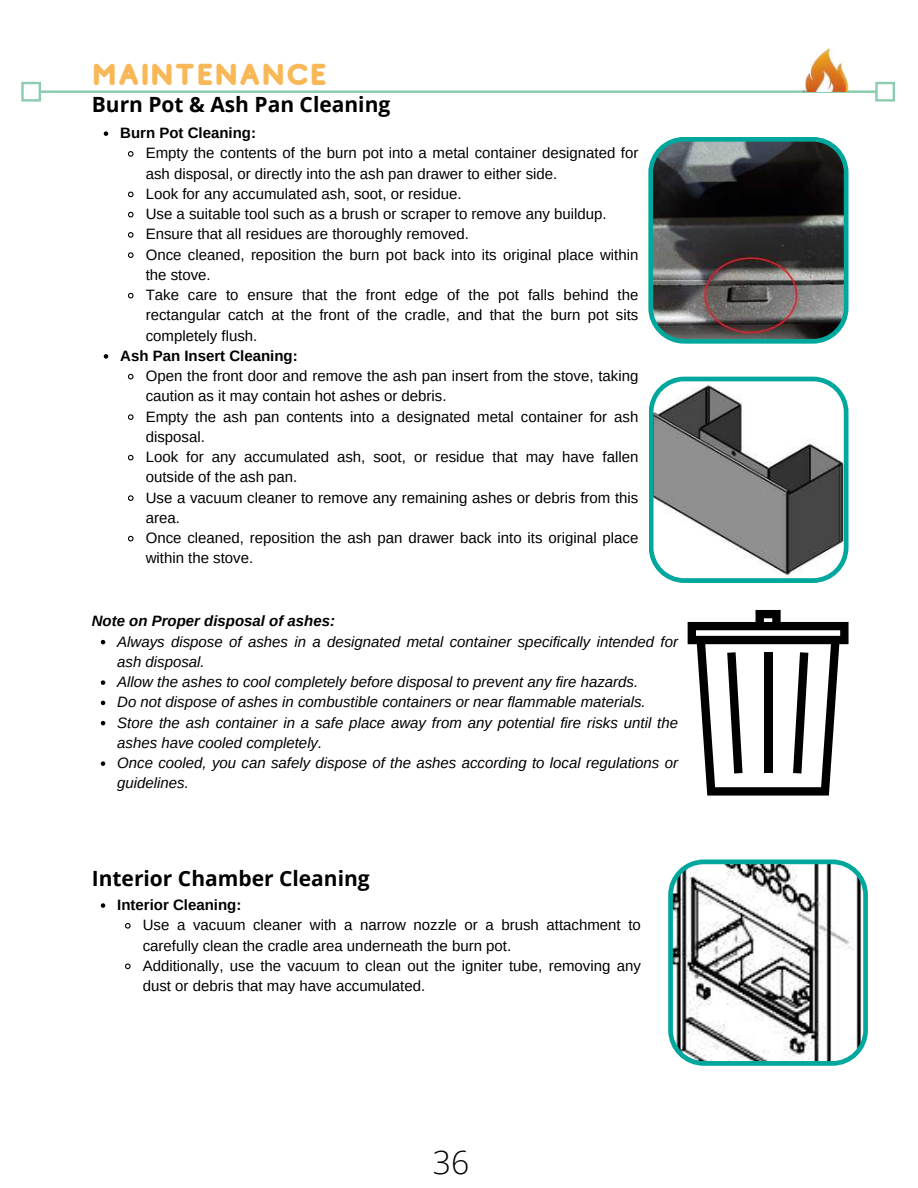
<style>
.page{position:relative;width:918px;height:1188px;background:#fff}
.page>*{position:absolute;margin:0;border:0;box-sizing:border-box;transform-origin:0 0}
.t1{font:300 31.95px "Open Sans";color:#000}
.t2{font:30px "Studly";color:#f8b858}
.t3{font:700 21px "Open Sans";color:#000}
.t4{font:15px/20.2px "Arimo";color:#000}
.t5{font:italic 15px/20.2px "Arimo";color:#000}
.t6{font:700 15px "Arimo";color:#000}
.t7{font:italic 700 15px "Arimo";color:#000}
</style>
<div class="page">
<svg style="left:21px;top:82px;width:874px;height:20px"></svg>
<img style="left:804px;top:49px;width:45px;height:43px">
<svg style="left:104px;top:131px;width:4px;height:5px"></svg>
<svg style="left:127px;top:151px;width:7px;height:6px"></svg>
<svg style="left:127px;top:191px;width:7px;height:7px"></svg>
<svg style="left:127px;top:211px;width:7px;height:7px"></svg>
<svg style="left:127px;top:232px;width:7px;height:6px"></svg>
<svg style="left:127px;top:252px;width:7px;height:6px"></svg>
<svg style="left:127px;top:292px;width:7px;height:7px"></svg>
<svg style="left:104px;top:354px;width:4px;height:5px"></svg>
<svg style="left:127px;top:373px;width:7px;height:7px"></svg>
<svg style="left:127px;top:414px;width:7px;height:6px"></svg>
<svg style="left:127px;top:454px;width:7px;height:7px"></svg>
<svg style="left:127px;top:495px;width:7px;height:6px"></svg>
<svg style="left:127px;top:535px;width:7px;height:7px"></svg>
<img style="left:648px;top:137px;width:201px;height:207px">
<svg style="left:649px;top:377px;width:200px;height:206px"></svg>
<svg style="left:101px;top:903px;width:4px;height:5px"></svg>
<svg style="left:125px;top:923px;width:6px;height:6px"></svg>
<svg style="left:125px;top:963px;width:6px;height:7px"></svg>
<svg style="left:688px;top:610px;width:160px;height:186px"></svg>
<svg style="left:101px;top:640px;width:4px;height:4px"></svg>
<svg style="left:101px;top:680px;width:4px;height:5px"></svg>
<svg style="left:101px;top:701px;width:4px;height:4px"></svg>
<svg style="left:101px;top:721px;width:4px;height:4px"></svg>
<svg style="left:101px;top:761px;width:4px;height:5px"></svg>
<svg style="left:668px;top:860px;width:200px;height:206px"></svg>
<h2 class="t2" style="left:92px;top:52px;width:238px">MAINTENANCE</h2>
<h3 class="t3" style="left:92px;top:90px;width:300px">Burn Pot &amp; Ash Pan Cleaning</h3>
<p class="t6" style="left:120px;top:123px;width:137px">Burn Pot Cleaning:</p>
<p class="t4" style="left:146px;top:143px;width:494px">Empty the contents of the burn pot into a metal container designated for ash disposal, or directly into the ash pan drawer to either side.<br>Look for any accumulated ash, soot, or residue.<br>Use a suitable tool such as a brush or scraper to remove any buildup.<br>Ensure that all residues are thoroughly removed.<br>Once cleaned, reposition the burn pot back into its original place within the stove.<br>Take care to ensure that the front edge of the pot falls behind the rectangular catch at the front of the cradle, and that the burn pot sits completely flush.</p>
<p class="t6" style="left:120px;top:345px;width:179px">Ash Pan Insert Cleaning:</p>
<p class="t4" style="left:146px;top:366px;width:494px">Open the front door and remove the ash pan insert from the stove, taking caution as it may contain hot ashes or debris.<br>Empty the ash pan contents into a designated metal container for ash disposal.<br>Look for any accumulated ash, soot, or residue that may have fallen outside of the ash pan.<br>Use a vacuum cleaner to remove any remaining ashes or debris from this area.<br>Once cleaned, reposition the ash pan drawer back into its original place within the stove.</p>
<p class="t7" style="left:92px;top:611px;width:245px">Note on Proper disposal of ashes:</p>
<p class="t5" style="left:117px;top:631px;width:562px">Always dispose of ashes in a designated metal container specifically intended for ash disposal.<br>Allow the ashes to cool completely before disposal to prevent any fire hazards.<br>Do not dispose of ashes in combustible containers or near flammable materials.<br>Store the ash container in a safe place away from any potential fire risks until the ashes have cooled completely.<br>Once cooled, you can safely dispose of the ashes according to local regulations or guidelines.</p>
<h3 class="t3" style="left:92px;top:863px;width:279px">Interior Chamber Cleaning</h3>
<p class="t6" style="left:117px;top:895px;width:126px">Interior Cleaning:</p>
<p class="t4" style="left:143px;top:915px;width:500px">Use a vacuum cleaner with a narrow nozzle or a brush attachment to carefully clean the cradle area underneath the burn pot.<br>Additionally, use the vacuum to clean out the igniter tube, removing any dust or debris that may have accumulated.</p>
<h1 class="t1" style="left:433px;top:1141px;width:38px">36</h1>
</div>
